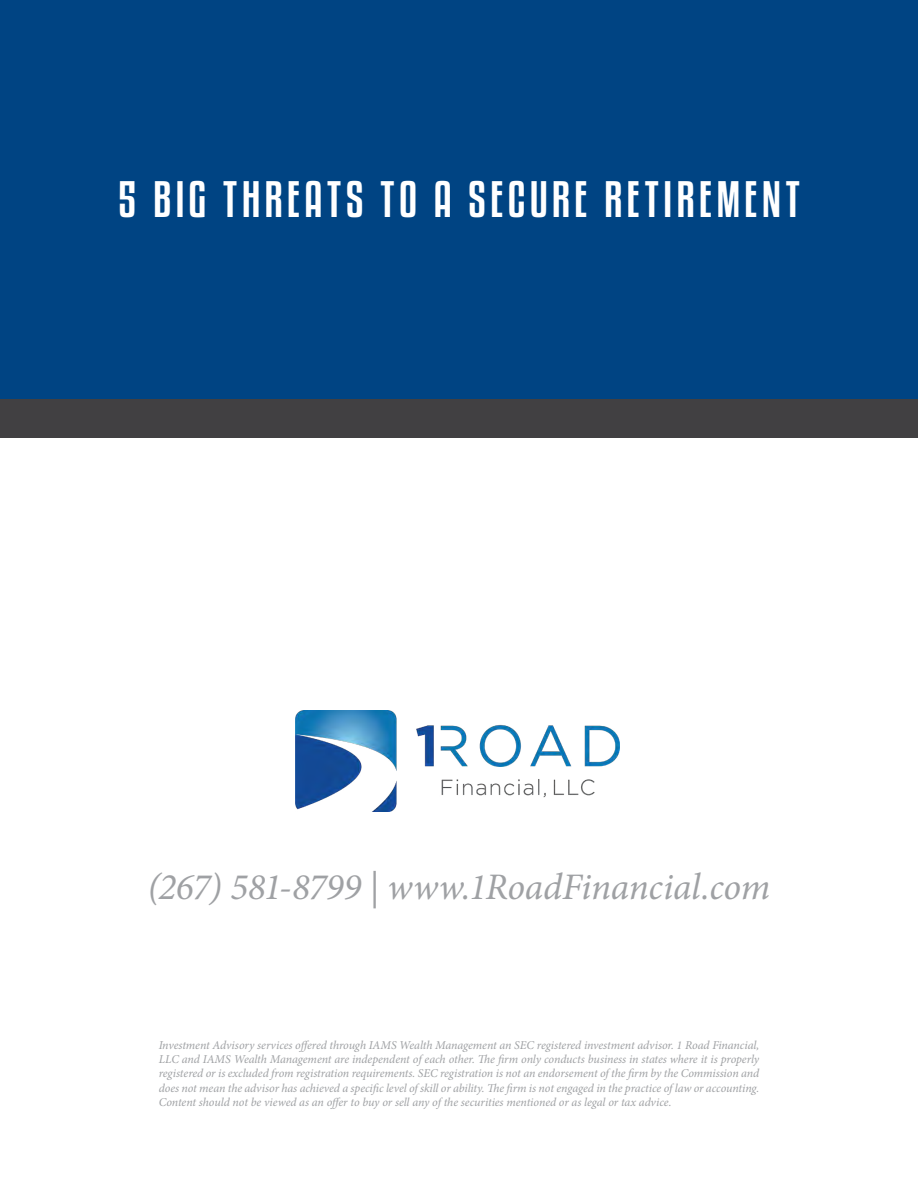
<style>
.page{position:relative;width:918px;height:1188px;background:#fff}
.page>*{position:absolute;margin:0;border:0;box-sizing:border-box;transform-origin:0 0}
.t1{font:45px "Kenyan Coffee Rg";letter-spacing:.09em;color:#fff}
.t2{font:italic 37.5px "Minion Pro";letter-spacing:-.01em;color:#9fa1a4}
.t3{font:italic 12px/14.4px "Minion Pro";letter-spacing:-.005em;color:#9fa1a4;text-align:justify}
</style>
<div class="page">
<div style="left:0;top:0;width:918px;height:399px;background:#004483"></div>
<div style="left:0;top:399px;width:918px;height:38px;background:#414042"></div>
<img style="left:296px;top:711px;width:324px;height:101px">
<h1 class="t1" style="left:118px;top:169px;width:683px">5 BIG THREATS TO A SECURE RETIREMENT</h1>
<h2 class="t2" style="left:148px;top:861px;width:624px">(267) 581-8799 | www.1RoadFinancial.com</h2>
<p class="t3" style="left:159px;top:1038px;width:602px">Investment Advisory services offered through IAMS Wealth Management an SEC registered investment advisor. 1 Road Financial, LLC and IAMS Wealth Management are independent of each other. The firm only conducts business in states where it is properly registered or is excluded from registration requirements. SEC registration is not an endorsement of the firm by the Commission and does not mean the advisor has achieved a specific level of skill or ability. The firm is not engaged in the practice of law or accounting.<br>Content should not be viewed as an offer to buy or sell any of the securities mentioned or as legal or tax advice.</p>
</div>
